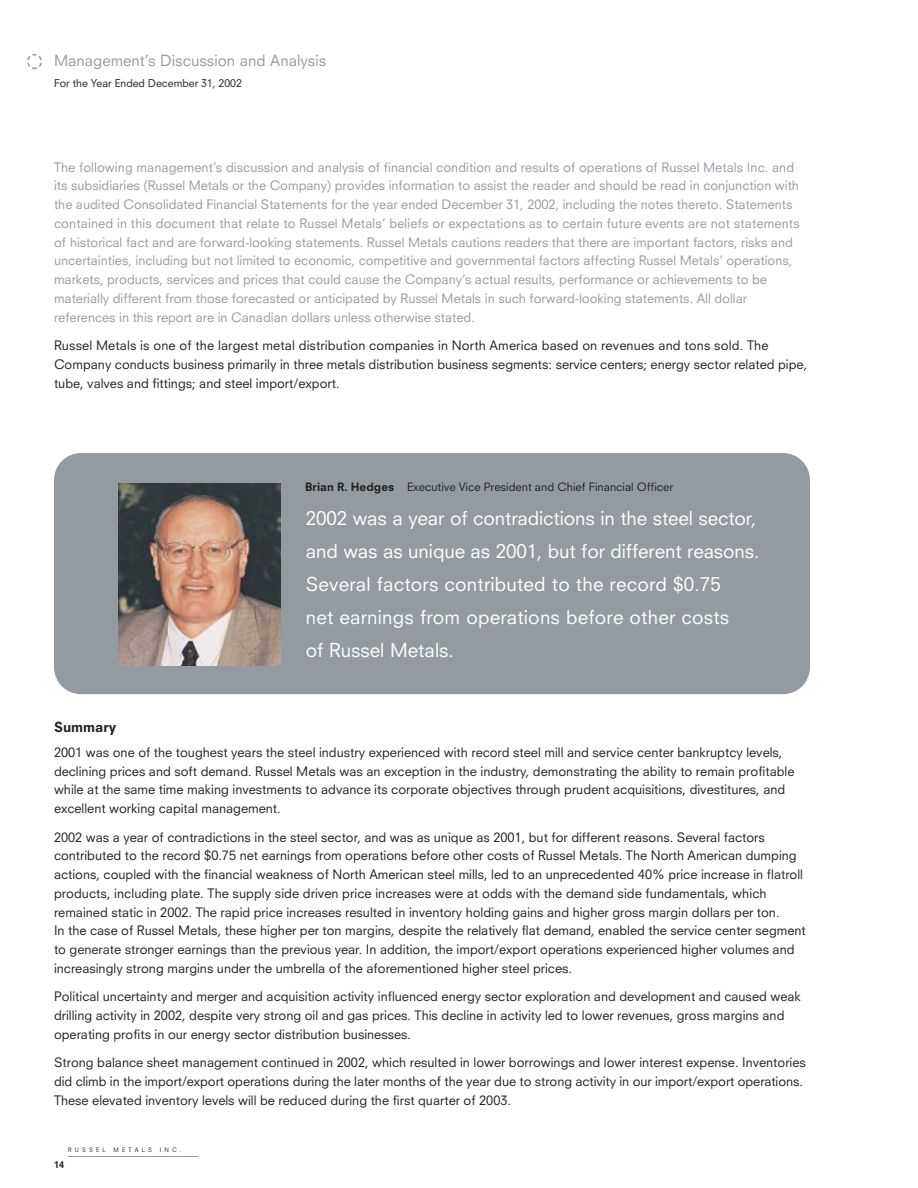
<style>
.page{position:relative;width:918px;height:1188px;background:#fff}
.page>*{position:absolute;margin:0;border:0;box-sizing:border-box;transform-origin:0 0}
.t1{font:18.75px/33px "Neuzeit S";color:#fff}
.t2{font:15px "Neuzeit S";color:#949ba0}
.t3{font:800 13.5px "Neuzeit S";color:#231f1f}
.t4{font:12.75px/18.8px "Neuzeit S";color:#231f1f}
.t5{font:12.75px/18.8px "Neuzeit S";color:#949ba0}
.t6{font:11.25px "Neuzeit S";color:#231f1f}
.t7{font:10.5px "Neuzeit S";color:#231f1f}
.t8{font:800 9px "Neuzeit S";color:#231f1f}
.t9{font:6px "Neuzeit S";letter-spacing:.555em;color:#231f1f;scale:.95 1}
.s1{font-weight:800}
</style>
<div class="page">
<svg style="left:27px;top:54px;width:15px;height:15px"></svg>
<hr style="left:68px;top:1156px;width:130px;height:1px;background:#949ba0">
<div style="left:54px;top:453px;width:756px;height:241px;background:#949ba0;border-radius:27px"></div>
<img style="left:119px;top:483px;width:162px;height:183px">
<p class="t2" style="left:54px;top:55px;width:274px">Management’s Discussion and Analysis</p>
<p class="t7" style="left:54px;top:79px;width:189px">For the Year Ended December 31, 2002</p>
<p class="t5" style="left:54px;top:159px;width:747px">The following management’s discussion and analysis of financial condition and results of operations of Russel Metals Inc. and its subsidiaries (Russel Metals or the Company) provides information to assist the reader and should be read in conjunction with the audited Consolidated Financial Statements for the year ended December 31, 2002, including the notes thereto. Statements contained in this document that relate to Russel Metals’ beliefs or expectations as to certain future events are not statements of historical fact and are forward-looking statements. Russel Metals cautions readers that there are important factors, risks and uncertainties, including but not limited to economic, competitive and governmental factors affecting Russel Metals’ operations, markets, products, services and prices that could cause the Company’s actual results, performance or achievements to be materially different from those forecasted or anticipated by Russel Metals in such forward-looking statements. All dollar references in this report are in Canadian dollars unless otherwise stated.</p>
<p class="t4" style="left:54px;top:337px;width:755px">Russel Metals is one of the largest metal distribution companies in North America based on revenues and tons sold. The<br>Company conducts business primarily in three metals distribution business segments: service centers; energy sector related pipe, tube, valves and fittings; and steel import/export.</p>
<p class="t6" style="left:305px;top:482px;width:370px"><span class="s1">Brian R. Hedges</span> Executive Vice President and Chief Financial Officer</p>
<h1 class="t1" style="left:306px;top:503px;width:455px">2002 was a year of contradictions in the steel sector, and was as unique as 2001, but for different reasons.<br>Several factors contributed to the record $0.75<br>net earnings from operations before other costs<br>of Russel Metals.</h1>
<p class="t3" style="left:54px;top:722px;width:64px">Summary</p>
<p class="t4" style="left:54px;top:744px;width:742px">2001 was one of the toughest years the steel industry experienced with record steel mill and service center bankruptcy levels, declining prices and soft demand. Russel Metals was an exception in the industry, demonstrating the ability to remain profitable while at the same time making investments to advance its corporate objectives through prudent acquisitions, divestitures, and excellent working capital management.</p>
<p class="t4" style="left:54px;top:829px;width:753px">2002 was a year of contradictions in the steel sector, and was as unique as 2001, but for different reasons. Several factors contributed to the record $0.75 net earnings from operations before other costs of Russel Metals. The North American dumping actions, coupled with the financial weakness of North American steel mills, led to an unprecedented 40% price increase in flatroll products, including plate. The supply side driven price increases were at odds with the demand side fundamentals, which remained static in 2002. The rapid price increases resulted in inventory holding gains and higher gross margin dollars per ton.<br>In the case of Russel Metals, these higher per ton margins, despite the relatively flat demand, enabled the service center segment to generate stronger earnings than the previous year. In addition, the import/export operations experienced higher volumes and increasingly strong margins under the umbrella of the aforementioned higher steel prices.</p>
<p class="t4" style="left:54px;top:989px;width:748px">Political uncertainty and merger and acquisition activity influenced energy sector exploration and development and caused weak drilling activity in 2002, despite very strong oil and gas prices. This decline in activity led to lower revenues, gross margins and operating profits in our energy sector distribution businesses.</p>
<p class="t4" style="left:54px;top:1055px;width:753px">Strong balance sheet management continued in 2002, which resulted in lower borrowings and lower interest expense. Inventories did climb in the import/export operations during the later months of the year due to strong activity in our import/export operations.<br>These elevated inventory levels will be reduced during the first quarter of 2003.</p>
<p class="t9" style="left:68px;top:1147px;width:41px">RUSSEL</p>
<p class="t9" style="left:114px;top:1147px;width:42px">METALS</p>
<p class="t9" style="left:160px;top:1147px;width:25px">INC.</p>
<p class="t8" style="left:54px;top:1161px;width:12px">14</p>
</div>
